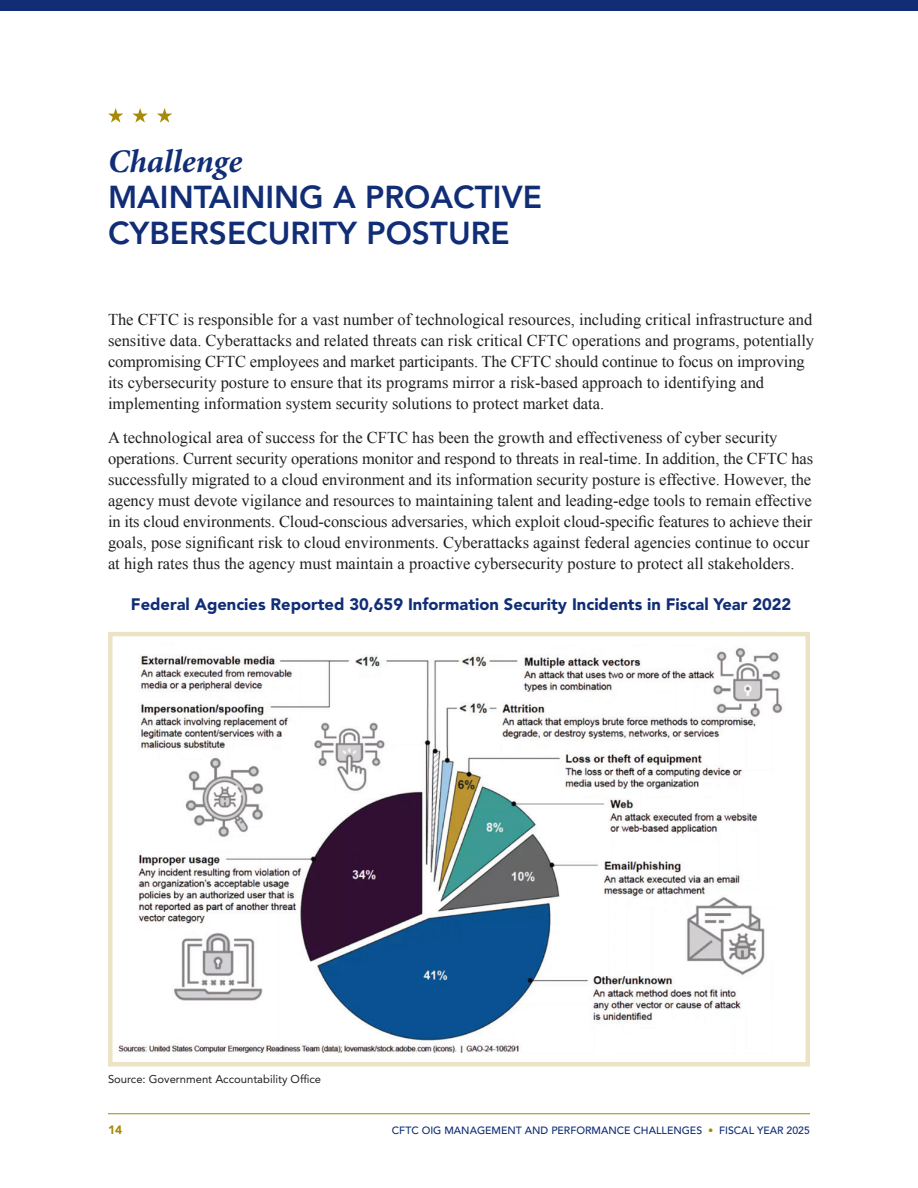
<style>
.page{position:relative;width:918px;height:1188px;background:#fff}
.page>*{position:absolute;margin:0;border:0;box-sizing:border-box;transform-origin:0 0}
.Heading{font:italic 700 33px "Minion Pro";color:#102d76}
.Heading-2{font:800 31.5px/36px "Avenir LT Std";color:#102d76}
.Body{font:16.5px/21px "Times New Roman";color:#231f20}
.Table_title{font:900 16.5px "Avenir LT Std";color:#102d76}
.t1{font:900 12px "Avenir LT Std";color:#a78a06}
.Note{font:11.25px "Avenir LT Std";color:#231f20}
.t2{font:500 10.5px "Avenir LT Std";color:#102d76}
.s1{color:#a78a06}
</style>
<div class="page">
<hr style="left:108px;top:1113px;width:702px;height:1px;background:#a78a06">
<img style="left:118px;top:648px;width:665px;height:405px">
<div style="left:108px;top:632px;width:702px;height:434px;border:4px solid #ebe3c4"></div>
<div style="left:0;top:0;width:918px;height:11px;background:#102d76"></div>
<svg style="left:132px;top:108px;width:16px;height:15px"></svg>
<svg style="left:108px;top:108px;width:15px;height:15px"></svg>
<svg style="left:157px;top:108px;width:15px;height:15px"></svg>
<h1 class="Heading" style="left:108px;top:142px;width:136px">Challenge</h1>
<h1 class="Heading-2" style="left:108px;top:180px;width:435px">MAINTAINING A PROACTIVE<br>CYBERSECURITY POSTURE</h1>
<p class="Body" style="left:108px;top:308px;width:708px">The CFTC is responsible for a vast number of technological resources, including critical infrastructure and sensitive data. Cyberattacks and related threats can risk critical CFTC operations and programs, potentially compromising CFTC employees and market participants. The CFTC should continue to focus on improving its cybersecurity posture to ensure that its programs mirror a risk-based approach to identifying and implementing information system security solutions to protect market data.</p>
<p class="Body" style="left:108px;top:427px;width:707px">A technological area of success for the CFTC has been the growth and effectiveness of cyber security operations. Current security operations monitor and respond to threats in real-time. In addition, the CFTC has successfully migrated to a cloud environment and its information security posture is effective. However, the agency must devote vigilance and resources to maintaining talent and leading-edge tools to remain effective in its cloud environments. Cloud-conscious adversaries, which exploit cloud-specific features to achieve their goals, pose significant risk to cloud environments. Cyberattacks against federal agencies continue to occur at high rates thus the agency must maintain a proactive cybersecurity posture to protect all stakeholders.</p>
<p class="Table_title" style="left:131px;top:595px;width:662px">Federal Agencies Reported 30,659 Information Security Incidents in Fiscal Year 2022</p>
<p class="Note" style="left:108px;top:1072px;width:215px">Source: Government Accountability Office</p>
<p class="t1" style="left:108px;top:1122px;width:16px">14</p>
<p class="t2" style="left:392px;top:1124px;width:420px">CFTC OIG MANAGEMENT AND PERFORMANCE CHALLENGES <span class="s1">•</span> FISCAL YEAR 2025</p>
</div>
